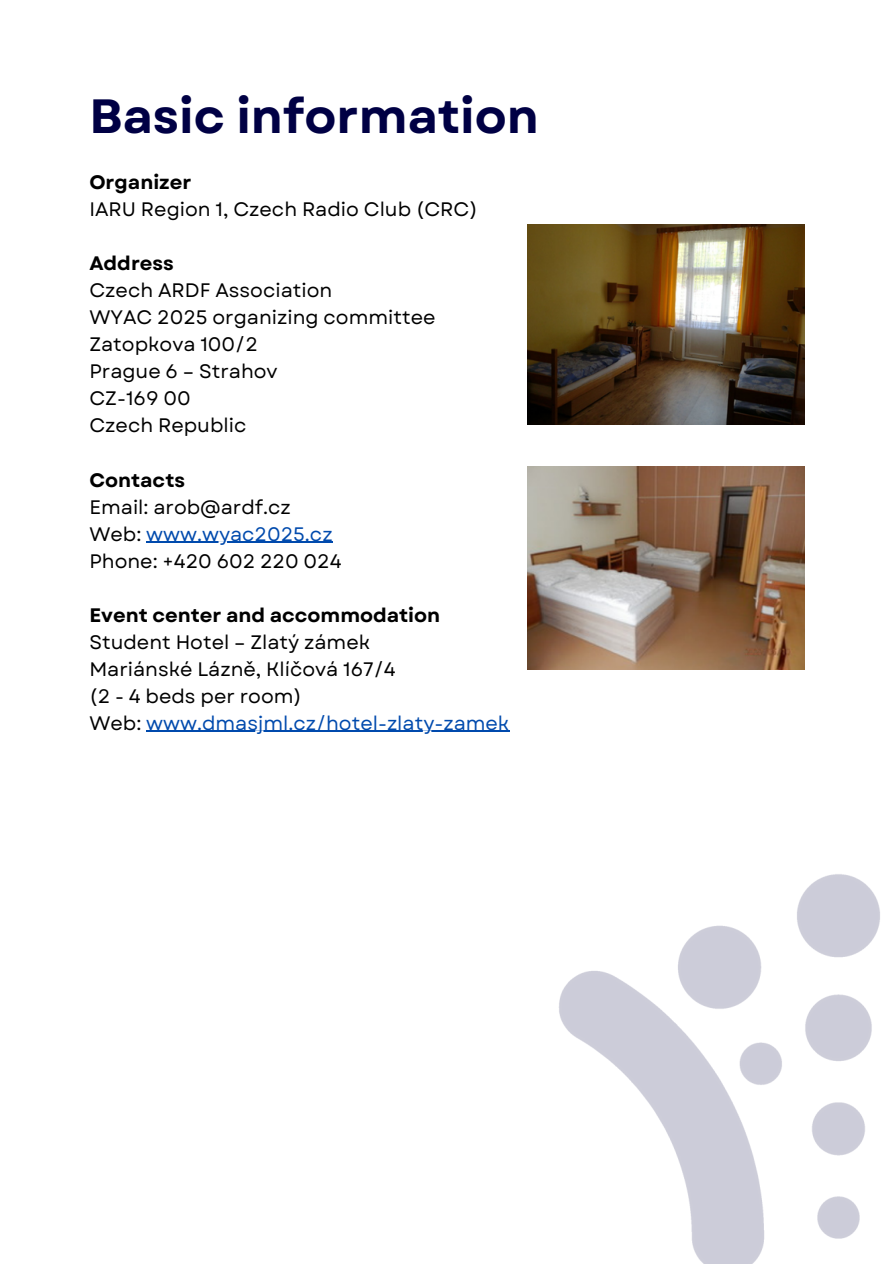
<style>
.page{position:relative;width:894px;height:1264px;background:#fff}
.page>*{position:absolute;margin:0;border:0;box-sizing:border-box;transform-origin:0 0}
.t1{font:700 48px "Garet";color:#004}
.t2{font:19.5px "Garet";color:#000}
.t3{font:19.5px "Garet";color:#004aad}
.t4{font:700 19.5px "Garet";color:#000}
.s1{color:#000}
</style>
<div class="page">
<hr style="left:146px;top:541px;width:186px;height:2px;background:#004aad">
<hr style="left:146px;top:731px;width:363px;height:1px;background:#004aad">
<img style="left:527px;top:466px;width:277px;height:204px">
<img style="left:527px;top:224px;width:277px;height:200px">
<img style="left:559px;top:874px;width:321px;height:389px">
<p class="t1" style="left:89px;top:82px;width:451px">Basic information</p>
<h1 class="t4" style="left:89px;top:168px;width:103px">Organizer</h1>
<p class="t2" style="left:89px;top:195px;width:390px">IARU Region 1, Czech Radio Club (CRC)</p>
<p class="t4" style="left:89px;top:249px;width:86px">Address</p>
<p class="t2" style="left:89px;top:276px;width:244px">Czech ARDF Association</p>
<p class="t2" style="left:89px;top:303px;width:347px">WYAC 2025 organizing committee</p>
<p class="t2" style="left:89px;top:330px;width:170px">Zatopkova 100/2</p>
<p class="t2" style="left:89px;top:357px;width:190px">Prague 6 – Strahov</p>
<p class="t2" style="left:89px;top:384px;width:103px">CZ-169 00</p>
<p class="t2" style="left:89px;top:411px;width:158px">Czech Republic</p>
<p class="t4" style="left:89px;top:465px;width:97px">Contacts</p>
<p class="t2" style="left:89px;top:492px;width:203px">Email: arob@ardf.cz</p>
<p class="t3" style="left:89px;top:519px;width:245px"><span class="s1">Web:</span> www.wyac2025.cz</p>
<p class="t2" style="left:89px;top:546px;width:254px">Phone: +420 602 220 024</p>
<p class="t4" style="left:89px;top:600px;width:352px">Event center and accommodation</p>
<p class="t2" style="left:89px;top:628px;width:282px">Student Hotel – Zlatý zámek</p>
<p class="t2" style="left:89px;top:655px;width:308px">Mariánské Lázně, Klíčová 167/4</p>
<p class="t2" style="left:89px;top:682px;width:214px">(2 - 4 beds per room)</p>
<p class="t3" style="left:89px;top:709px;width:421px"><span class="s1">Web:</span> www.dmasjml.cz/hotel-zlaty-zamek</p>
</div>
